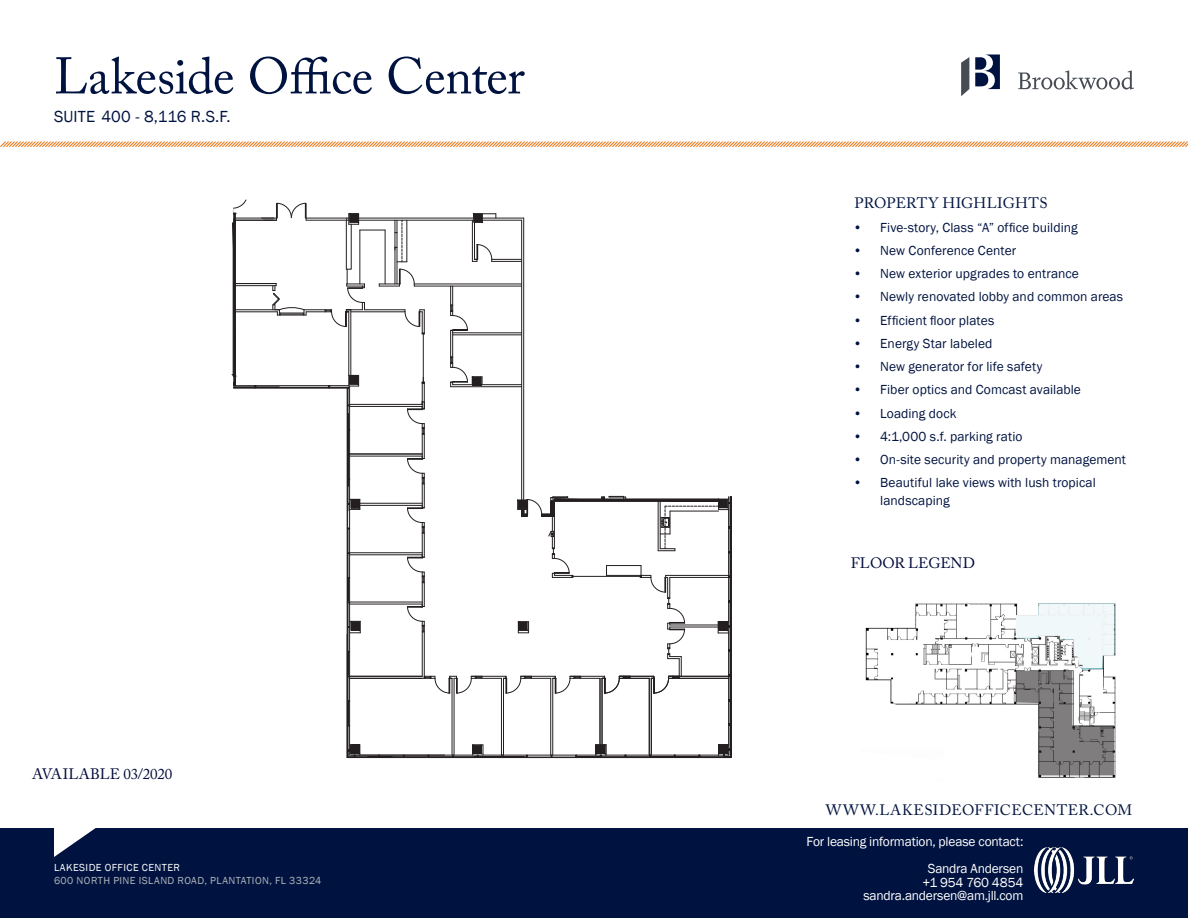
<style>
.page{position:relative;width:1188px;height:918px;background:#fff}
.page>*{position:absolute;margin:0;border:0;box-sizing:border-box;transform-origin:0 0}
.t1{font:51px "Adobe Caslon Pro";letter-spacing:-.01em;color:#001340}
.Page_heading{font:16.5px "Franklin Gothic";letter-spacing:.01em;color:#001340}
.t2{font:15px "Adobe Caslon Pro";letter-spacing:.025em;color:#001340}
.Disclaimer{font:15px "Adobe Caslon Pro";color:#000a3b}
.t3{font:15px "Adobe Caslon Pro";letter-spacing:.005em;color:#001340}
.t4{font:13.5px/18px "Franklin Gothic";letter-spacing:.005em;color:#001340}
.t5{font:13.5px/27px "Franklin Gothic";letter-spacing:-.015em;color:#fff;text-align:right}
.t6{font:10.5px "Franklin Gothic";letter-spacing:.04em;color:#b2b5b9}
.t7{font:10.5px "Franklin Gothic";letter-spacing:.04em;color:#fff}
</style>
<div class="page">
<div style="left:0;top:828px;width:1188px;height:90px;background:#001340"></div>
<svg style="left:54px;top:828px;width:42px;height:29px"></svg>
<img style="left:1034px;top:848px;width:100px;height:44px">
<svg style="left:0;top:141px;width:1188px;height:6px;background:#f5c399"></svg>
<svg style="left:1018px;top:71px;width:116px;height:18px"></svg>
<svg style="left:975px;top:55px;width:25px;height:34px"></svg>
<svg style="left:961px;top:57px;width:8px;height:39px"></svg>
<img style="left:865px;top:603px;width:251px;height:175px">
<svg style="left:233px;top:200px;width:499px;height:559px"></svg>
<svg style="left:1016px;top:604px;width:98px;height:171px"></svg>
<h1 class="t1" style="left:54px;top:46px;width:472px">Lakeside Office Center</h1>
<p class="Page_heading" style="left:54px;top:106px;width:178px">SUITE 400 - 8,116 R.S.F.</p>
<p class="Disclaimer" style="left:32px;top:765px;width:142px">AVAILABLE 03/2020</p>
<p class="t7" style="left:54px;top:861px;width:127px">LAKESIDE OFFICE CENTER</p>
<p class="t6" style="left:54px;top:873px;width:269px">600 NORTH PINE ISLAND ROAD, PLANTATION, FL 33324</p>
<p class="t3" style="left:855px;top:194px;width:195px">PROPERTY HIGHLIGHTS</p>
<p class="t4" style="left:853px;top:218px;width:226px">• Five-story, Class “A” office building</p>
<p class="t4" style="left:853px;top:242px;width:164px">• New Conference Center</p>
<p class="t4" style="left:853px;top:265px;width:227px">• New exterior upgrades to entrance</p>
<p class="t4" style="left:853px;top:288px;width:271px">• Newly renovated lobby and common areas</p>
<p class="t4" style="left:853px;top:311px;width:143px">• Efficient floor plates</p>
<p class="t4" style="left:853px;top:335px;width:141px">• Energy Star labeled</p>
<p class="t4" style="left:853px;top:358px;width:191px">• New generator for life safety</p>
<p class="t4" style="left:853px;top:381px;width:229px">• Fiber optics and Comcast available</p>
<p class="t4" style="left:853px;top:404px;width:105px">• Loading dock</p>
<p class="t4" style="left:853px;top:428px;width:171px">• 4:1,000 s.f. parking ratio</p>
<p class="t4" style="left:853px;top:451px;width:274px">• On-site security and property management</p>
<p class="t4" style="left:880px;top:474px;width:217px;text-indent:-27px">• Beautiful lake views with lush tropical landscaping</p>
<p class="Disclaimer" style="left:851px;top:554px;width:126px">FLOOR LEGEND</p>
<p class="t2" style="left:826px;top:801px;width:308px">WWW.LAKESIDEOFFICECENTER.COM</p>
<p class="t5" style="left:806px;top:829px;width:218px">For leasing information, please contact:<br>Sandra Andersen</p>
<p class="t5" style="left:863px;top:876px;width:162px;line-height:13.5px">+1 954 760 4854 sandra.andersen@am.jll.com</p>
</div>
